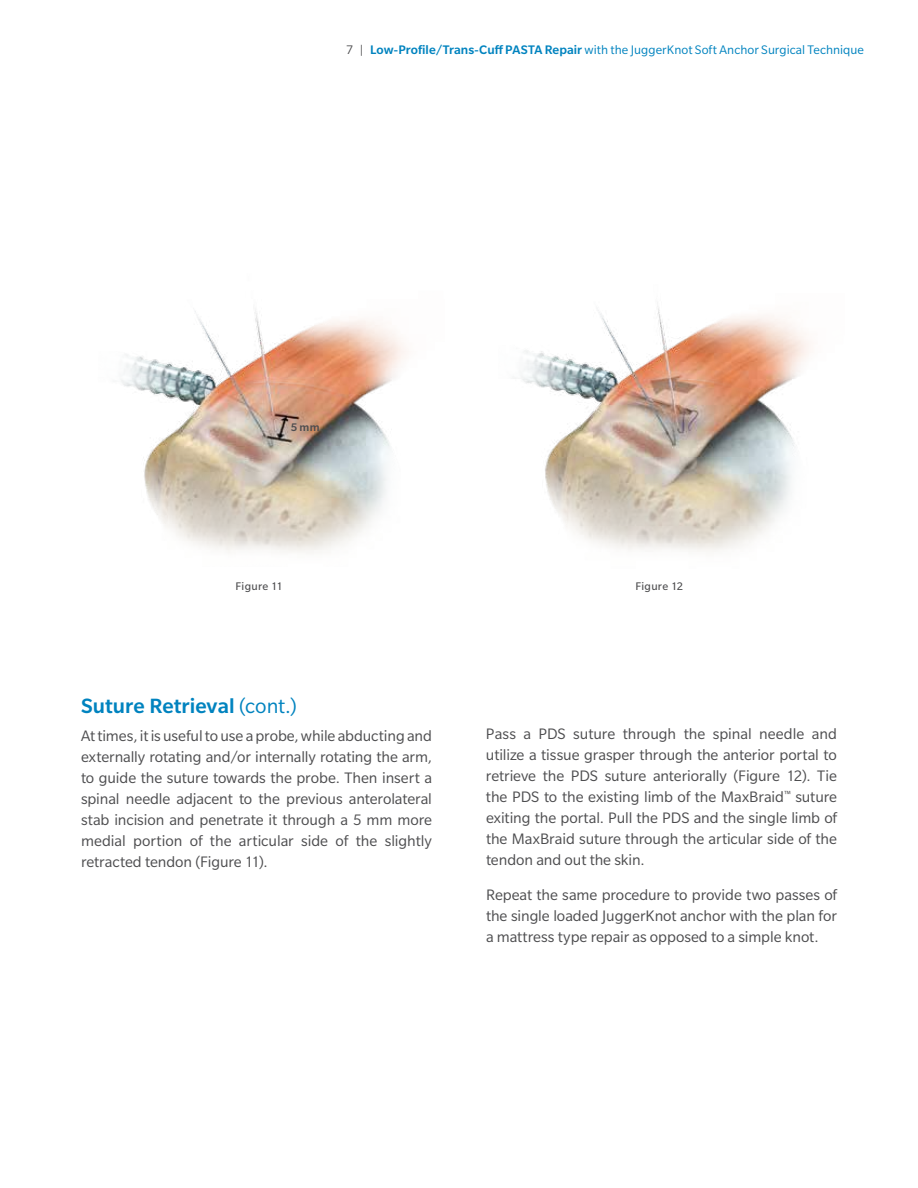
<style>
.page{position:relative;width:918px;height:1188px;background:#fff}
.page>*{position:absolute;margin:0;border:0;box-sizing:border-box;transform-origin:0 0}
.t1{font:500 22.5px "Slate Pro";color:#0083bf}
.t2{font:16.5px/21px "Slate Pro";letter-spacing:-.005em;color:#4d4d4f;text-align:justify}
.t3{font:13.5px "Slate Pro";letter-spacing:.005em;color:#0083bf}
.t4{font:12px "Slate Pro";letter-spacing:.025em;color:#4d4d4f}
.t5{font:500 12px "Slate Pro";color:#4d4d4f}
.s1{color:#4d4d4f}
.s2{font-weight:500}
.s3{font-weight:400}
</style>
<div class="page">
<img style="left:121px;top:310px;width:287px;height:243px">
<img style="left:521px;top:306px;width:289px;height:246px">
<p class="t3" style="left:346px;top:43px;width:519px"><span class="s1">7 |</span> <span class="s2">Low-Profile/Trans-Cuff PASTA Repair</span> with the JuggerKnot Soft Anchor Surgical Technique</p>
<p class="t5" style="left:291px;top:421px;width:30px">5 mm</p>
<p class="t4" style="left:236px;top:580px;width:49px">Figure 11</p>
<p class="t4" style="left:635px;top:580px;width:49px">Figure 12</p>
<h1 class="t1" style="left:81px;top:694px;width:217px">Suture Retrieval <span class="s3">(cont.)</span></h1>
<p class="t2" style="left:81px;top:725px;width:353px">At times, it is useful to use a probe, while abducting and externally rotating and/or internally rotating the arm, to guide the suture towards the probe. Then insert a spinal needle adjacent to the previous anterolateral stab incision and penetrate it through a 5 mm more medial portion of the articular side of the slightly retracted tendon (Figure 11).</p>
<p class="t2" style="left:486px;top:724px;width:353px">Pass a PDS suture through the spinal needle and utilize a tissue grasper through the anterior portal to retrieve the PDS suture anteriorally (Figure 12). Tie the PDS to the existing limb of the MaxBraid<sup>™</sup> suture exiting the portal. Pull the PDS and the single limb of the MaxBraid suture through the articular side of the tendon and out the skin.</p>
<p class="t2" style="left:486px;top:884px;width:353px">Repeat the same procedure to provide two passes of the single loaded JuggerKnot anchor with the plan for a mattress type repair as opposed to a simple knot.</p>
</div>
